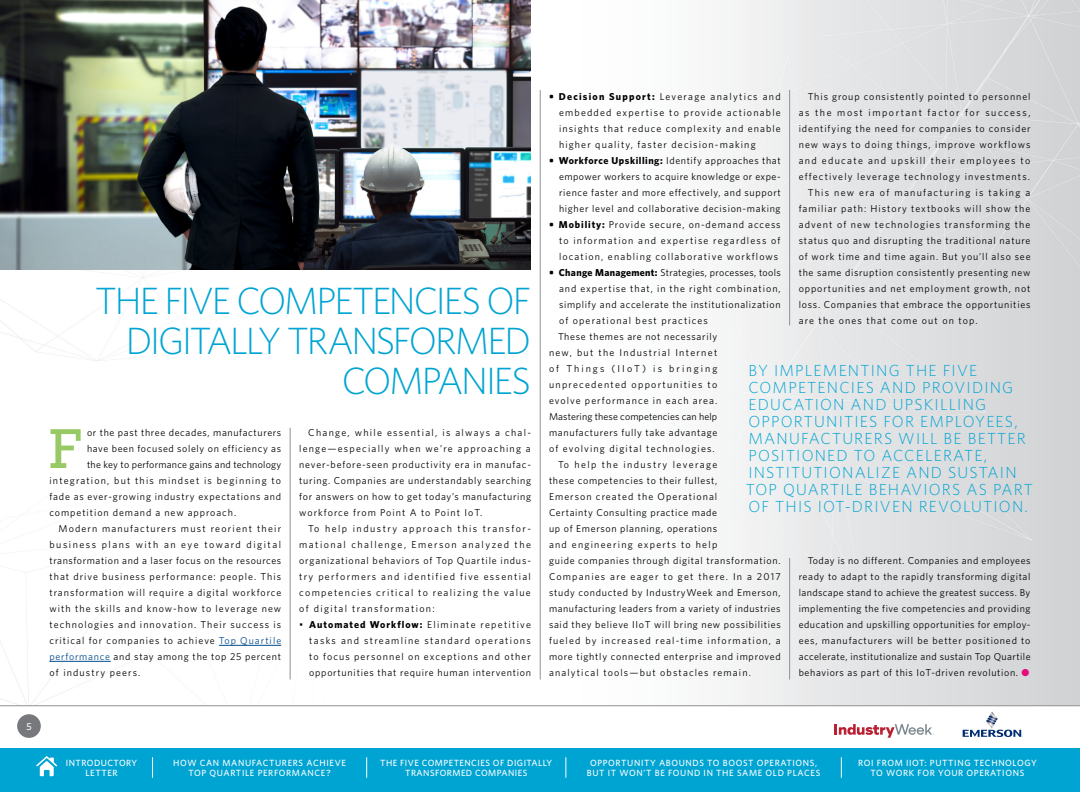
<style>
.page{position:relative;width:1080px;height:792px;background:#fff}
.page>*{position:absolute;margin:0;border:0;box-sizing:border-box;transform-origin:0 0}
.body{font:57.1px "Rockwell Std";color:#97c965}
.headline{font:300 38px/40px "Whitney";letter-spacing:-.06em;color:#00a4d2;text-align:right}
.pull_quote{font:300 16px/17px "Whitney";letter-spacing:.075em;color:#00a4d2}
.body-2{font:10px/16px "Whitney";letter-spacing:.075em;color:#000;text-align:justify}
.body_bullets{font:10px/16px "Whitney";letter-spacing:.1em;color:#000;text-align:justify}
.body-3{font:10px "Whitney";letter-spacing:.115em;color:#000}
.body-4{font:10px "Whitney";letter-spacing:.02em;color:#000}
.body-5{font:10px "Whitney";letter-spacing:.095em;color:#000}
.t1{font:500 10px "Whitney";color:#fff}
.t2{font:500 9px/10px "Whitney";letter-spacing:.07em;color:#fff;text-align:center}
.t3{font:500 9px/10px "Whitney";letter-spacing:.05em;color:#fff;text-align:center}
.s1{color:#004b8d}
.s2{font-weight:700}
.s3{color:#e30a7c}
</style>
<div class="page">
<img style="left:0;top:0;width:1080px;height:706px">
<hr style="left:540px;top:90px;width:1px;height:590px;background:#8f9194">
<hr style="left:789px;top:90px;width:1px;height:235px;background:#8f9194">
<hr style="left:789px;top:558px;width:1px;height:122px;background:#8f9194">
<hr style="left:290px;top:428px;width:1px;height:252px;background:#8f9194">
<hr style="left:0;top:706px;width:540px;height:1px;background:#8f9194">
<hr style="left:540px;top:706px;width:540px;height:1px;background:#8f9194">
<div style="left:17px;top:714px;width:24px;height:24px;background:#77787b;border-radius:50%"></div>
<div style="left:0;top:748px;width:1080px;height:44px;background:#00a4d2"></div>
<hr style="left:219px;top:645px;width:62px;height:1px;background:#004b8d">
<hr style="left:50px;top:661px;width:61px;height:1px;background:#004b8d">
<img style="left:0;top:0;width:531px;height:270px">
<svg style="left:36px;top:756px;width:21px;height:20px"></svg>
<svg style="left:152px;top:757px;width:1px;height:21px"></svg>
<svg style="left:366px;top:757px;width:1px;height:21px"></svg>
<svg style="left:565px;top:757px;width:1px;height:21px"></svg>
<svg style="left:841px;top:757px;width:1px;height:21px"></svg>
<svg style="left:963px;top:711px;width:60px;height:26px"></svg>
<svg style="left:834px;top:724px;width:100px;height:14px"></svg>
<p class="t1" style="left:26px;top:721px;width:7px">5</p>
<p class="headline" style="left:95px;top:280px;width:437px">THE FIVE COMPETENCIES OF<br>DIGITALLY TRANSFORMED<br>COMPANIES</p>
<p class="body" style="left:50px;top:416px;width:33px">F</p>
<p class="body-2" style="left:87px;top:424px;width:196px">or the past three decades, manufacturers</p>
<p class="body-2" style="left:87px;top:440px;width:196px">have been focused solely on efficiency as</p>
<p class="body-4" style="left:87px;top:459px;width:196px">the key to performance gains and technology</p>
<p class="body-3" style="left:50px;top:475px;width:233px">integration, but this mindset is beginning to</p>
<p class="body-2" style="left:50px;top:488px;width:233px">fade as ever-growing industry expectations and</p>
<p class="body-5" style="left:50px;top:507px;width:188px">competition demand a new approach.</p>
<p class="body-2" style="left:50px;top:520px;width:233px;text-indent:9px">Modern manufacturers must reorient their business plans with an eye toward digital transformation and a laser focus on the resources that drive business performance: people. This transformation will require a digital workforce with the skills and know-how to leverage new technologies and innovation. Their success is critical for companies to achieve <span class="s1">Top Quartile performance</span> and stay among the top 25 percent of industry peers.</p>
<p class="body-2" style="left:299px;top:424px;width:233px;text-indent:9px">Change, while essential, is always a chal&shy;lenge—especially when we’re approaching a never-before-seen productivity era in manufac&shy;turing. Companies are understandably searching for answers on how to get today’s manufacturing workforce from Point A to Point IoT.</p>
<p class="body-2" style="left:299px;top:520px;width:233px;text-indent:9px">To help industry approach this transfor&shy;mational challenge, Emerson analyzed the organizational behaviors of Top Quartile indus&shy;try performers and identified five essential competencies critical to realizing the value of digital transformation:</p>
<p class="body_bullets" style="left:309px;top:616px;width:223px;text-indent:-10px">• <span class="s2">Automated Workflow:</span> Eliminate repetitive tasks and streamline standard operations to focus personnel on exceptions and other opportunities that require human intervention</p>
<p class="body_bullets" style="left:559px;top:88px;width:223px;text-indent:-10px"><span class="s2">• Decision Support:</span> Leverage analytics and embedded expertise to provide actionable insights that reduce complexity and enable higher quality, faster decision-making</p>
<p class="body_bullets" style="left:559px;top:152px;width:223px;text-indent:-10px"><span class="s2">• Workforce Upskilling:</span> Identify approaches that empower workers to acquire knowledge or expe&shy;rience faster and more effectively, and support higher level and collaborative decision-making</p>
<p class="body_bullets" style="left:559px;top:216px;width:223px;text-indent:-10px"><span class="s2">• Mobility:</span> Provide secure, on-demand access to information and expertise regardless of location, enabling collaborative workflows</p>
<p class="body_bullets" style="left:559px;top:264px;width:223px;text-indent:-10px"><span class="s2">• Change Management:</span> Strategies, processes, tools and expertise that, in the right combination, simplify and accelerate the institutionalization of operational best practices</p>
<p class="body-2" style="left:549px;top:328px;width:170px;text-indent:9px">These themes are not necessarily new, but the Industrial Internet of Things (IIoT) is bringing unprecedented opportunities to evolve performance in each area.<br>Mastering these competencies can help manufacturers fully take advantage of evolving digital technologies.</p>
<p class="body-2" style="left:549px;top:456px;width:233px;text-align:left;text-indent:9px">To help the industry leverage<br>these competencies to their fullest,<br>Emerson created the Operational<br>Certainty Consulting practice made<br>up of Emerson planning, operations<br>and engineering experts to help<br>guide companies through digital transformation.<br>Companies are eager to get there. In a 2017 study conducted by IndustryWeek and Emerson, manufacturing leaders from a variety of industries said they believe IIoT will bring new possibilities fueled by increased real-time information, a more tightly connected enterprise and improved analytical tools—but obstacles remain.</p>
<p class="body-2" style="left:799px;top:88px;width:233px;text-indent:9px">This group consistently pointed to personnel as the most important factor for success, identifying the need for companies to consider new ways to doing things, improve workflows and educate and upskill their employees to effectively leverage technology investments.</p>
<p class="body-2" style="left:799px;top:184px;width:233px;text-indent:9px">This new era of manufacturing is taking a familiar path: History textbooks will show the advent of new technologies transforming the status quo and disrupting the traditional nature of work time and time again. But you’ll also see the same disruption consistently presenting new opportunities and net employment growth, not loss. Companies that embrace the opportunities are the ones that come out on top.</p>
<p class="pull_quote" style="left:746px;top:361px;width:289px">BY IMPLEMENTING THE FIVE<br>COMPETENCIES AND PROVIDING<br>EDUCATION AND UPSKILLING<br>OPPORTUNITIES FOR EMPLOYEES,<br>MANUFACTURERS WILL BE BETTER<br>POSITIONED TO ACCELERATE,<br>INSTITUTIONALIZE AND SUSTAIN<br>TOP QUARTILE BEHAVIORS AS PART<br>OF THIS IOT-DRIVEN REVOLUTION.</p>
<p class="body-2" style="left:799px;top:552px;width:233px;text-indent:9px">Today is no different. Companies and employees ready to adapt to the rapidly transforming digital landscape stand to achieve the greatest success. By implementing the five competencies and providing education and upskilling opportunities for employ&shy;ees, manufacturers will be better positioned to accelerate, institutionalize and sustain Top Quartile behaviors as part of this IoT-driven revolution. <span class="s3">●</span></p>
<p class="t3" style="left:66px;top:757px;width:73px">INTRODUCTORY<br>LETTER</p>
<p class="t2" style="left:173px;top:757px;width:174px">HOW CAN MANUFACTURERS ACHIEVE<br>TOP QUARTILE PERFORMANCE?</p>
<p class="t3" style="left:380px;top:757px;width:174px">THE FIVE COMPETENCIES OF DIGITALLY<br>TRANSFORMED COMPANIES</p>
<p class="t2" style="left:587px;top:757px;width:235px">OPPORTUNITY ABOUNDS TO BOOST OPERATIONS,<br>BUT IT WON’T BE FOUND IN THE SAME OLD PLACES</p>
<p class="t2" style="left:858px;top:757px;width:180px">ROI FROM IIOT: PUTTING TECHNOLOGY<br>TO WORK FOR YOUR OPERATIONS</p>
</div>
